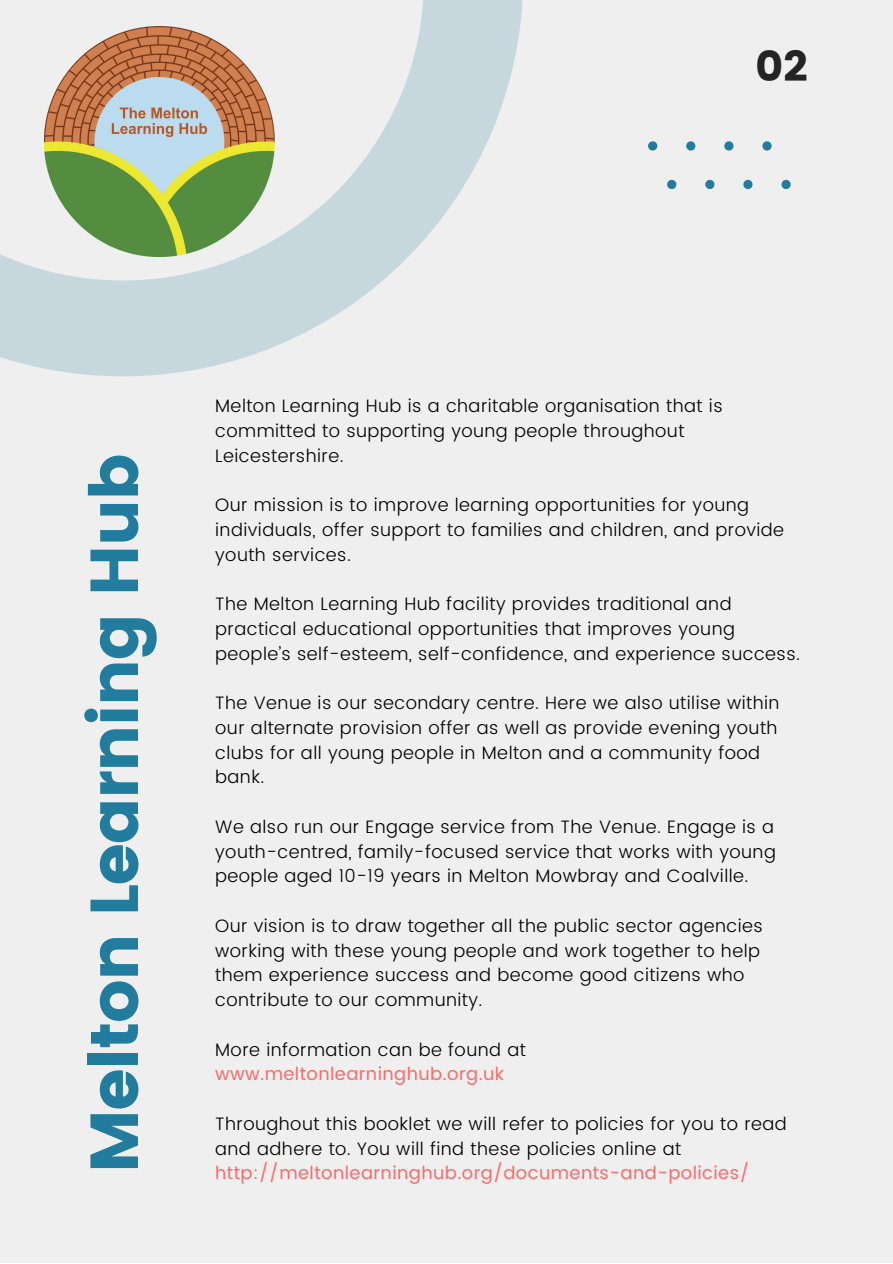
<style>
.page{position:relative;width:893px;height:1264px;background:#fff}
.page>*{position:absolute;margin:0;border:0;box-sizing:border-box;transform-origin:0 0}
.t1{font:67.65px "Poppins";letter-spacing:-.025em;color:#227c9d}
.t2{font:42.6px "Poppins";color:#242424}
.t3{font:300 18px/24.8px "Poppins";letter-spacing:.025em;color:#000}
.t4{font:18px/24.8px "Poppins";letter-spacing:.025em;color:#ff6969}
.s1{font-weight:300;color:#000}
</style>
<div class="page">
<div style="left:0;top:0;width:892px;height:1262px;background:#efefef"></div>
<svg style="left:0;top:0;width:523px;height:376px"></svg>
<svg style="left:648px;top:141px;width:9px;height:9px"></svg>
<svg style="left:686px;top:141px;width:9px;height:9px"></svg>
<svg style="left:724px;top:141px;width:9px;height:9px"></svg>
<svg style="left:762px;top:141px;width:9px;height:9px"></svg>
<svg style="left:667px;top:180px;width:9px;height:9px"></svg>
<svg style="left:705px;top:180px;width:9px;height:9px"></svg>
<svg style="left:743px;top:180px;width:9px;height:9px"></svg>
<svg style="left:781px;top:180px;width:9px;height:9px"></svg>
<img style="left:45px;top:27px;width:229px;height:229px">
<p class="t2" style="left:755px;top:42px;width:54px">02</p>
<p class="t1" style="left:75px;top:1173px;width:721px;rotate:-90deg">Melton Learning Hub</p>
<p class="t3" style="left:215px;top:394px;width:509px">Melton Learning Hub is a charitable organisation that is committed to supporting young people throughout<br>Leicestershire.</p>
<p class="t3" style="left:215px;top:492px;width:570px">Our mission is to improve learning opportunities for young individuals, offer support to families and children, and provide youth services.</p>
<p class="t3" style="left:215px;top:591px;width:586px">The Melton Learning Hub facility provides traditional and practical educational opportunities that improves young people’s self-esteem, self-confidence, and experience success.</p>
<p class="t3" style="left:215px;top:690px;width:565px">The Venue is our secondary centre. Here we also utilise within our alternate provision offer as well as provide evening youth clubs for all young people in Melton and a community food bank.</p>
<p class="t3" style="left:215px;top:814px;width:562px;text-align:justify">We also run our Engage service from The Venue. Engage is a youth-centred, family-focused service that works with young people aged 10-19 years in Melton Mowbray and Coalville.</p>
<p class="t3" style="left:215px;top:913px;width:549px">Our vision is to draw together all the public sector agencies working with these young people and work together to help them experience success and become good citizens who contribute to our community.</p>
<p class="t4" style="left:215px;top:1036px;width:312px"><span class="s1">More information can be found at </span>www.meltonlearninghub.org.uk</p>
<p class="t3" style="left:215px;top:1111px;width:573px">Throughout this booklet we will refer to policies for you to read and adhere to. You will find these policies online at</p>
<p class="t4" style="left:215px;top:1160px;width:535px">http://meltonlearninghub.org/documents-and-policies/</p>
</div>
